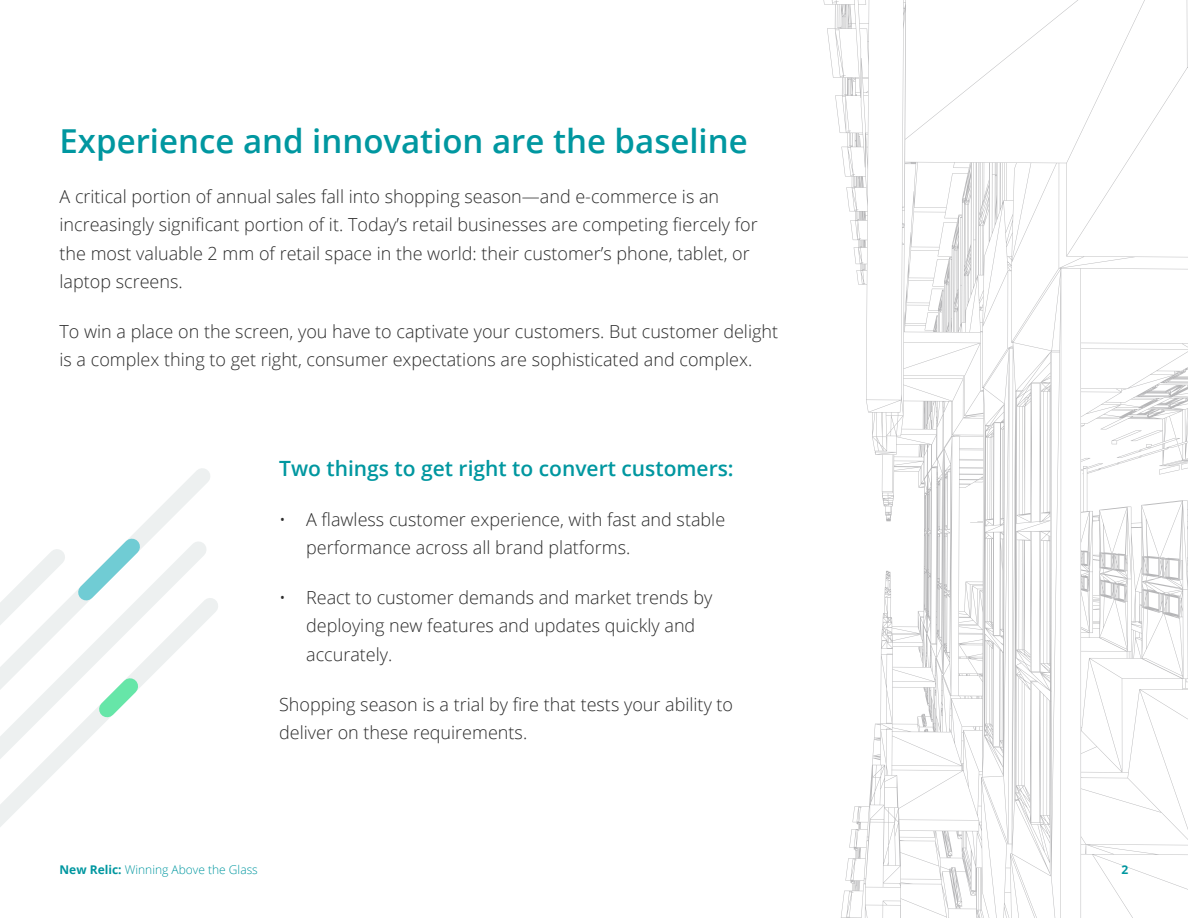
<style>
.page{position:relative;width:1188px;height:918px;background:#fff}
.page>*{position:absolute;margin:0;border:0;box-sizing:border-box;transform-origin:0 0}
.SMALLER_SUB_HEADER{font:600 33px "Open Sans";color:#0097a0}
.BODY{font:600 21px "Open Sans";color:#0097a0}
.BODY-2{font:300 18px/28.5px "Open Sans";color:#2c2c2c}
.t1{font:300 12px "Open Sans";color:#0097a0}
.t2{font:700 12px "Open Sans";color:#0097a0}
.s1{font-weight:700}
</style>
<div class="page">
<svg style="left:823px;top:0;width:365px;height:918px"></svg>
<svg style="left:1159px;top:459px;width:29px;height:16px"></svg>
<svg style="left:1098px;top:451px;width:44px;height:18px"></svg>
<svg style="left:1112px;top:430px;width:30px;height:14px"></svg>
<svg style="left:0;top:468px;width:218px;height:359px"></svg>
<svg style="left:63px;top:524px;width:92px;height:91px"></svg>
<svg style="left:84px;top:663px;width:69px;height:69px"></svg>
<p class="SMALLER_SUB_HEADER" style="left:60px;top:118px;width:690px">Experience and innovation are the baseline</p>
<p class="BODY-2" style="left:60px;top:181px;width:700px">A critical portion of annual sales fall into shopping season—and e-commerce is an increasingly significant portion of it. Today’s retail businesses are competing fiercely for the most valuable 2 mm of retail space in the world: their customer’s phone, tablet, or laptop screens.</p>
<p class="BODY-2" style="left:60px;top:317px;width:720px">To win a place on the screen, you have to captivate your customers. But customer delight is a complex thing to get right, consumer expectations are sophisticated and complex.</p>
<p class="BODY" style="left:279px;top:454px;width:456px">Two things to get right to convert customers:</p>
<p class="BODY-2" style="left:306px;top:504px;width:421px;text-indent:-27px">• A flawless customer experience, with fast and stable performance across all brand platforms.</p>
<p class="BODY-2" style="left:306px;top:583px;width:408px;text-indent:-27px">• React to customer demands and market trends by deploying new features and updates quickly and accurately.</p>
<p class="BODY-2" style="left:279px;top:689px;width:456px">Shopping season is a trial by fire that tests your ability to deliver on these requirements.</p>
<p class="t1" style="left:60px;top:861px;width:200px"><span class="s1">New Relic:</span> Winning Above the Glass</p>
<p class="t2" style="left:1122px;top:861px;width:8px">2</p>
</div>
